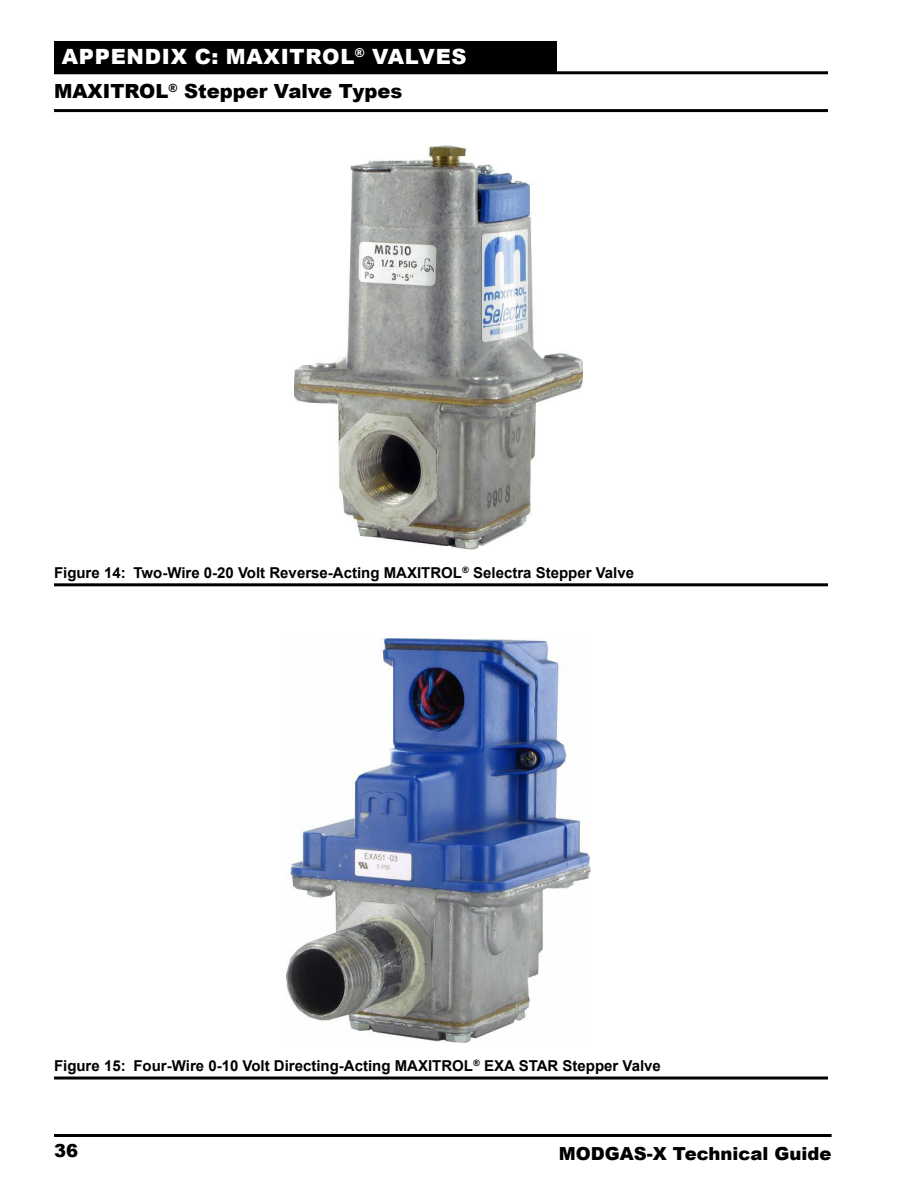
<style>
.page{position:relative;width:918px;height:1188px;background:#fff}
.page>*{position:absolute;margin:0;border:0;box-sizing:border-box;transform-origin:0 0}
.Head1{font:900 21px "Arial";letter-spacing:.035em;color:#fff}
.Head2{font:900 19.5px "Arial";color:#000}
.t1{font:900 18px "Arial";color:#000}
.t2{font:700 15px "Arial";color:#000}
</style>
<div class="page">
<hr style="left:54px;top:1134px;width:778px;height:3px;background:#000">
<div style="left:54px;top:42px;width:502px;height:32px;background:#000"></div>
<img style="left:295px;top:146px;width:287px;height:403px">
<img style="left:287px;top:639px;width:303px;height:403px">
<hr style="left:54px;top:583px;width:774px;height:3px;background:#000">
<hr style="left:54px;top:1077px;width:774px;height:3px;background:#000">
<hr style="left:54px;top:71px;width:774px;height:3px;background:#000">
<hr style="left:54px;top:109px;width:774px;height:3px;background:#000">
<p class="Head1" style="left:62px;top:42px;width:406px">APPENDIX C: MAXITROL<sup>®</sup> VALVES</p>
<p class="Head2" style="left:54px;top:77px;width:350px">MAXITROL<sup>®</sup> Stepper Valve Types</p>
<p class="t2" style="left:54px;top:562px;width:582px">Figure 14: Two-Wire 0-20 Volt Reverse-Acting MAXITROL<sup>®</sup> Selectra Stepper Valve</p>
<p class="t2" style="left:54px;top:1055px;width:608px">Figure 15: Four-Wire 0-10 Volt Directing-Acting MAXITROL<sup>®</sup> EXA STAR Stepper Valve</p>
<p class="t1" style="left:54px;top:1138px;width:26px">36</p>
<p class="t1" style="left:559px;top:1141px;width:274px">MODGAS-X Technical Guide</p>
</div>
